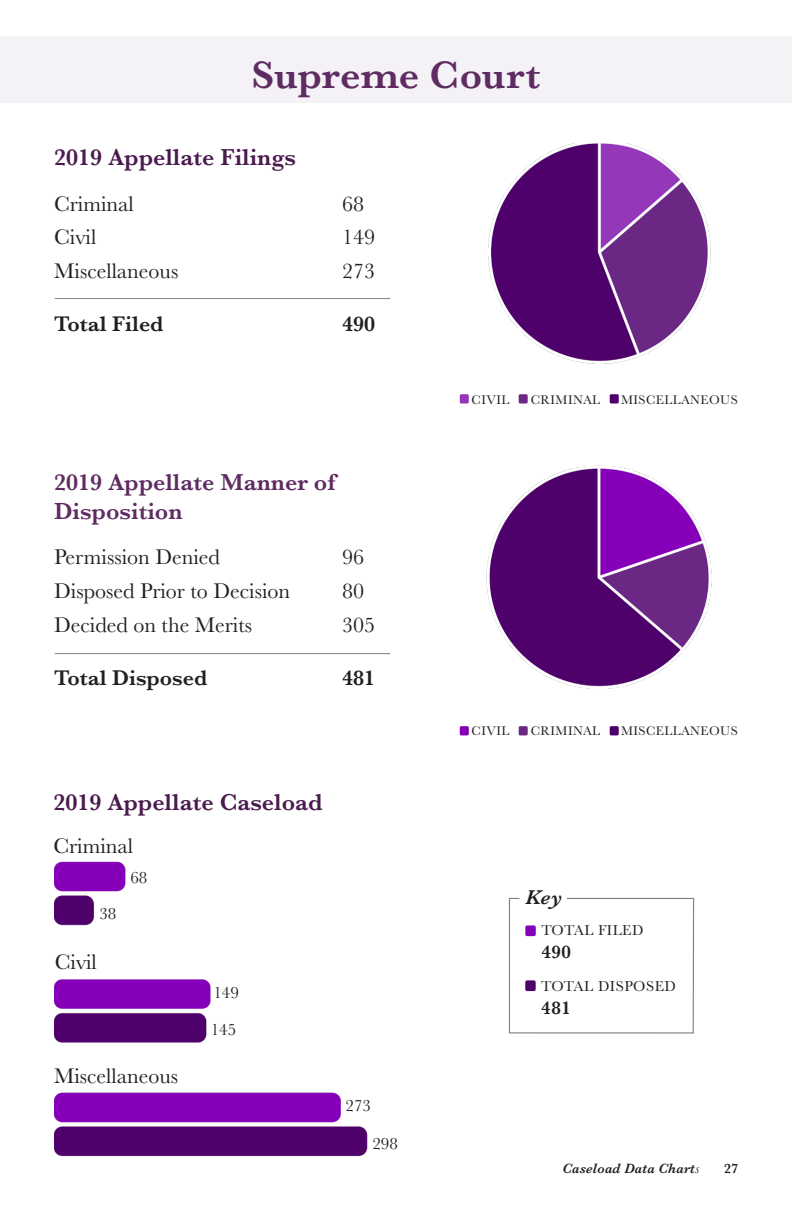
<style>
.page{position:relative;width:792px;height:1224px;background:#fff}
.page>*{position:absolute;margin:0;border:0;box-sizing:border-box;transform-origin:0 0}
.t1{font:600 40px "Baskerville";letter-spacing:.01em;color:#5f2c62}
.t2{font:600 24px "Baskerville";color:#4a1b4e}
.t3{font:600 24px "Baskerville";color:#5f2c62}
.t4{font:22px "Baskerville";color:#231f20}
.t5{font:600 22px "Baskerville";color:#231f20}
.t6{font:italic 600 20.8px "Baskerville";color:#231f20}
.t7{font:600 19px "Baskerville";letter-spacing:.035em;color:#231f20}
.t8{font:17px "Baskerville";color:#231f20}
.t9{font:15px "Baskerville";letter-spacing:.035em;color:#231f20}
.t10{font:italic 600 14px "Baskerville";letter-spacing:.01em;color:#231f20}
.t11{font:600 14px "Baskerville";color:#231f20}
.t12{font:13px "Baskerville";letter-spacing:.035em;color:#231f20}
.s1{font-weight:400}
</style>
<div class="page">
<img style="left:55px;top:861px;width:313px;height:296px">
<div style="left:0;top:36px;width:792px;height:66px;background:#f4f1f7"></div>
<img style="left:488px;top:144px;width:223px;height:220px">
<img style="left:486px;top:465px;width:226px;height:224px">
<hr style="left:55px;top:298px;width:335px;height:1px;background:#808285">
<hr style="left:55px;top:653px;width:335px;height:1px;background:#808285">
<div style="left:519px;top:726px;width:9px;height:9px;background:#6a2884;border-radius:2px"></div>
<div style="left:519px;top:394px;width:9px;height:10px;background:#6a2884;border-radius:2px"></div>
<div style="left:460px;top:726px;width:9px;height:9px;background:#8500b8;border-radius:2px"></div>
<div style="left:460px;top:394px;width:9px;height:10px;background:#9437b8;border-radius:2px"></div>
<div style="left:610px;top:726px;width:9px;height:9px;background:#4e006b;border-radius:2px"></div>
<div style="left:610px;top:394px;width:9px;height:10px;background:#4e006b;border-radius:2px"></div>
<svg style="left:508px;top:897px;width:187px;height:137px"></svg>
<p class="t1" style="left:251px;top:47px;width:291px">Supreme Court</p>
<p class="t2" style="left:54px;top:140px;width:243px">2019 Appellate Filings</p>
<p class="t4" style="left:54px;top:189px;width:81px">Criminal</p>
<p class="t4" style="left:342px;top:189px;width:23px">68</p>
<p class="t4" style="left:54px;top:223px;width:44px">Civil</p>
<p class="t4" style="left:342px;top:223px;width:34px">149</p>
<p class="t4" style="left:54px;top:257px;width:126px">Miscellaneous</p>
<p class="t4" style="left:342px;top:257px;width:34px">273</p>
<p class="t5" style="left:54px;top:309px;width:111px">Total Filed</p>
<p class="t5" style="left:342px;top:309px;width:34px">490</p>
<p class="t3" style="left:54px;top:465px;width:283px">2019 Appellate Manner of</p>
<p class="t3" style="left:54px;top:494px;width:130px">Disposition</p>
<p class="t4" style="left:54px;top:543px;width:167px">Permission Denied</p>
<p class="t4" style="left:342px;top:543px;width:23px">96</p>
<p class="t4" style="left:54px;top:577px;width:238px">Disposed Prior to Decision</p>
<p class="t4" style="left:342px;top:577px;width:23px">80</p>
<p class="t4" style="left:54px;top:611px;width:200px">Decided on the Merits</p>
<p class="t4" style="left:342px;top:611px;width:34px">305</p>
<p class="t5" style="left:54px;top:663px;width:155px">Total Disposed</p>
<p class="t5" style="left:342px;top:663px;width:34px">481</p>
<p class="t2" style="left:53px;top:785px;width:271px">2019 Appellate Caseload</p>
<p class="t4" style="left:53px;top:832px;width:81px">Criminal</p>
<p class="t8" style="left:99px;top:903px;width:18px">38</p>
<p class="t4" style="left:55px;top:948px;width:44px">Civil</p>
<p class="t8" style="left:130px;top:866px;width:18px">68</p>
<p class="t4" style="left:54px;top:1062px;width:126px">Miscellaneous</p>
<p class="t8" style="left:213px;top:982px;width:27px">149</p>
<p class="t8" style="left:211px;top:1019px;width:27px">145</p>
<p class="t8" style="left:346px;top:1095px;width:27px">273</p>
<p class="t8" style="left:372px;top:1132px;width:27px">298</p>
<p class="t12" style="left:472px;top:391px;width:39px">CIVIL</p>
<p class="t12" style="left:531px;top:391px;width:71px">CRIMINAL</p>
<p class="t12" style="left:621px;top:391px;width:118px">MISCELLANEOUS</p>
<p class="t12" style="left:472px;top:723px;width:39px">CIVIL</p>
<p class="t12" style="left:531px;top:723px;width:71px">CRIMINAL</p>
<p class="t12" style="left:621px;top:723px;width:118px">MISCELLANEOUS</p>
<p class="t6" style="left:525px;top:883px;width:39px">Key</p>
<p class="t9" style="left:541px;top:921px;width:104px">TOTAL FILED</p>
<p class="t7" style="left:541px;top:939px;width:31px">490</p>
<p class="t9" style="left:541px;top:977px;width:136px">TOTAL DISPOSED</p>
<p class="t7" style="left:541px;top:994px;width:31px">481</p>
<p class="t10" style="left:562px;top:1159px;width:139px">Caseload Data Chart<span class="s1">s</span></p>
<p class="t11" style="left:724px;top:1159px;width:15px">27</p>
</div>
